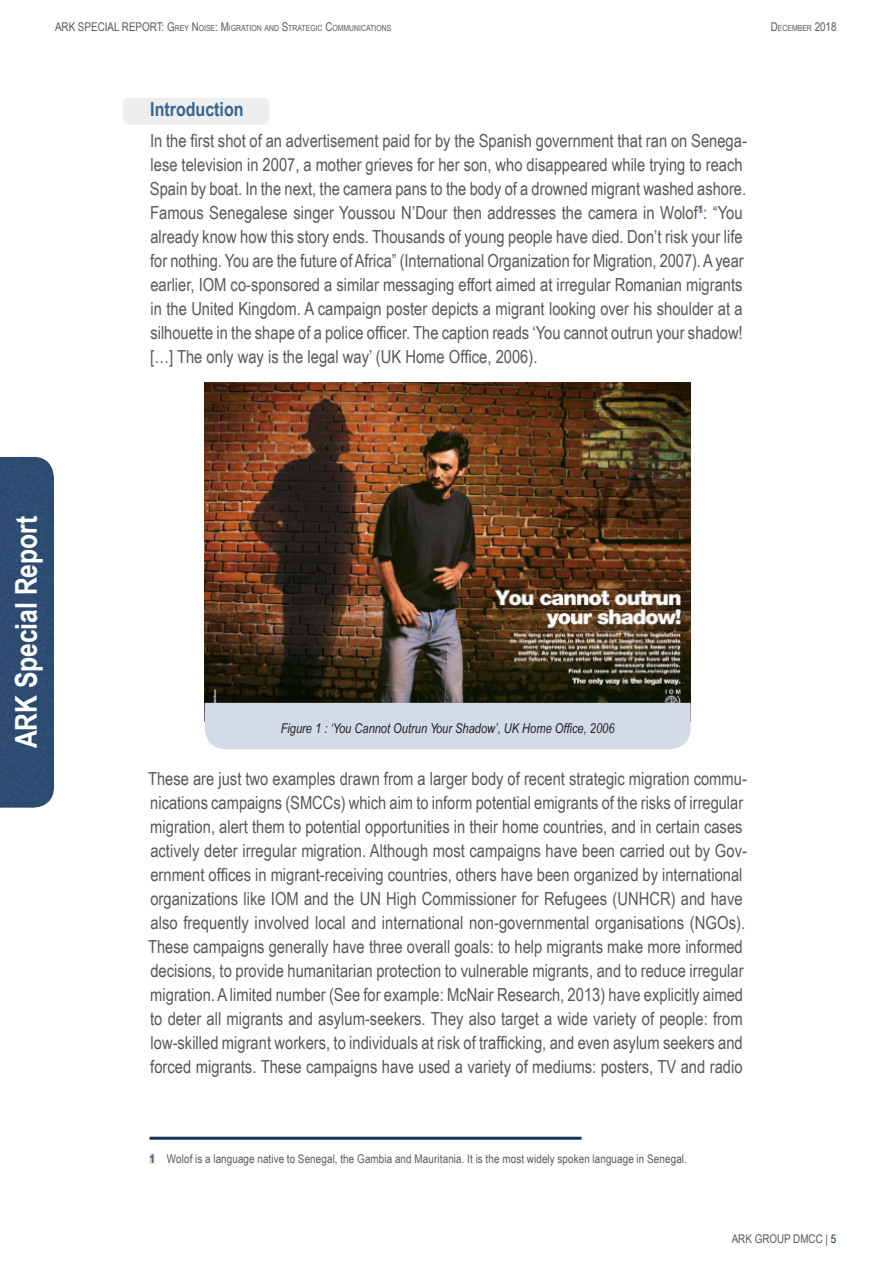
<style>
.page{position:relative;width:893px;height:1263px;background:#fff}
.page>*{position:absolute;margin:0;border:0;box-sizing:border-box;transform-origin:0 0}
.t1{font:700 30px "Arial Narrow";color:#fff}
.Subsection_-_ARK{font:700 19.5px "Arial Narrow";color:#356591}
.Normal_-_ARK{font:18px/24px "Arial Narrow";color:#57585a}
.t2{font:italic 13.5px "Arial Narrow";color:#231f20}
.Footnote_-_ARK{font:12px "Arial Narrow";letter-spacing:.01em;color:#57585a}
.t3{font:12px "Arial Narrow";color:#565757}
.t4{font:8.4px "Arial Narrow";color:#565757}
.s1{font-size:8.4px}
.s2{font-size:12px}
.s3{font-weight:700;color:#3f4d70}
.s4{color:#15345b}
</style>
<div class="page">
<div style="left:0;top:457px;width:55px;height:363px;background:#2d4c72"></div>
<div style="left:122px;top:98px;width:148px;height:27px;background:#eee;border-radius:7px"></div>
<div style="left:698px;top:205px;width:5px;height:8px;background:#dddde5"></div>
<hr style="left:149px;top:1137px;width:432px;height:3px;background:#15345b">
<div style="left:149px;top:1153px;width:6px;height:11px;background:#dddde5"></div>
<img style="left:205px;top:382px;width:486px;height:321px">
<div style="left:205px;top:703px;width:486px;height:46px;background:#d3dbe9"></div>
<p class="t3" style="left:55px;top:18px;width:179px">ARK SPECIAL REPORT: G<span class="s1">REY</span> N<span class="s1">OISE</span> : M<span class="s1">IGRATION</span></p>
<p class="t4" style="left:264px;top:22px;width:30px">AND <span class="s2">S</span>TRATEGIC</p>
<p class="t4" style="left:325px;top:22px;width:14px"><span class="s2">C</span>OMM</p>
<p class="t4" style="left:349px;top:22px;width:10px">UNICATIONS</p>
<p class="t4" style="left:771px;top:22px;width:13px"><span class="s2">D</span>ECEM</p>
<p class="t3" style="left:798px;top:18px;width:40px"><span class="s1">BER</span> 2018</p>
<p class="Subsection_-_ARK" style="left:150px;top:95px;width:95px">Introduction</p>
<p class="Normal_-_ARK" style="left:150px;top:128px;width:598px">In the first shot of an advertisement paid for by the Spanish government that ran on Senega&shy;lese television in 2007, a mother grieves for her son, who disappeared while trying to reach Spain by boat. In the next, the camera pans to the body of a drowned migrant washed ashore.<br>Famous Senegalese singer Youssou N’Dour then addresses the camera in Wolof<sup>1</sup>: “You already know how this story ends. Thousands of young people have died. Don’t risk your life for nothing. You are the future of Africa” (International Organization for Migration, 2007). A year earlier, IOM co-sponsored a similar messaging effort aimed at irregular Romanian migrants in the United Kingdom. A campaign poster depicts a migrant looking over his shoulder at a silhouette in the shape of a police officer. The caption reads ‘You cannot outrun your shadow! […] The only way is the legal way’ (UK Home Office, 2006).</p>
<h1 class="t1" style="left:4px;top:748px;width:234px;rotate:-90deg">ARK Special Report</h1>
<p class="t2" style="left:281px;top:719px;width:335px">Figure 1 : ‘You Cannot Outrun Your Shadow’, UK Home Office, 2006</p>
<p class="Normal_-_ARK" style="left:148px;top:765px;width:600px">These are just two examples drawn from a larger body of recent strategic migration commu&shy;nications campaigns (SMCCs) which aim to inform potential emigrants of the risks of irregular migration, alert them to potential opportunities in their home countries, and in certain cases actively deter irregular migration. Although most campaigns have been carried out by Gov&shy;ernment offices in migrant-receiving countries, others have been organized by international organizations like IOM and the UN High Commissioner for Refugees (UNHCR) and have also frequently involved local and international non-governmental organisations (NGOs).<br>These campaigns generally have three overall goals: to help migrants make more informed decisions, to provide humanitarian protection to vulnerable migrants, and to reduce irregular migration. A limited number (See for example: McNair Research, 2013) have explicitly aimed to deter all migrants and asylum-seekers. They also target a wide variety of people: from low-skilled migrant workers, to individuals at risk of trafficking, and even asylum seekers and forced migrants. These campaigns have used a variety of mediums: posters, TV and radio</p>
<p class="Footnote_-_ARK" style="left:149px;top:1149px;width:539px"><span class="s3">1</span> Wolof is a language native to Senegal, the Gambia and Mauritania. It is the most widely spoken language in Senegal.</p>
<p class="t3" style="left:732px;top:1230px;width:106px">ARK GROUP DMCC | <span class="s4">5</span></p>
</div>
